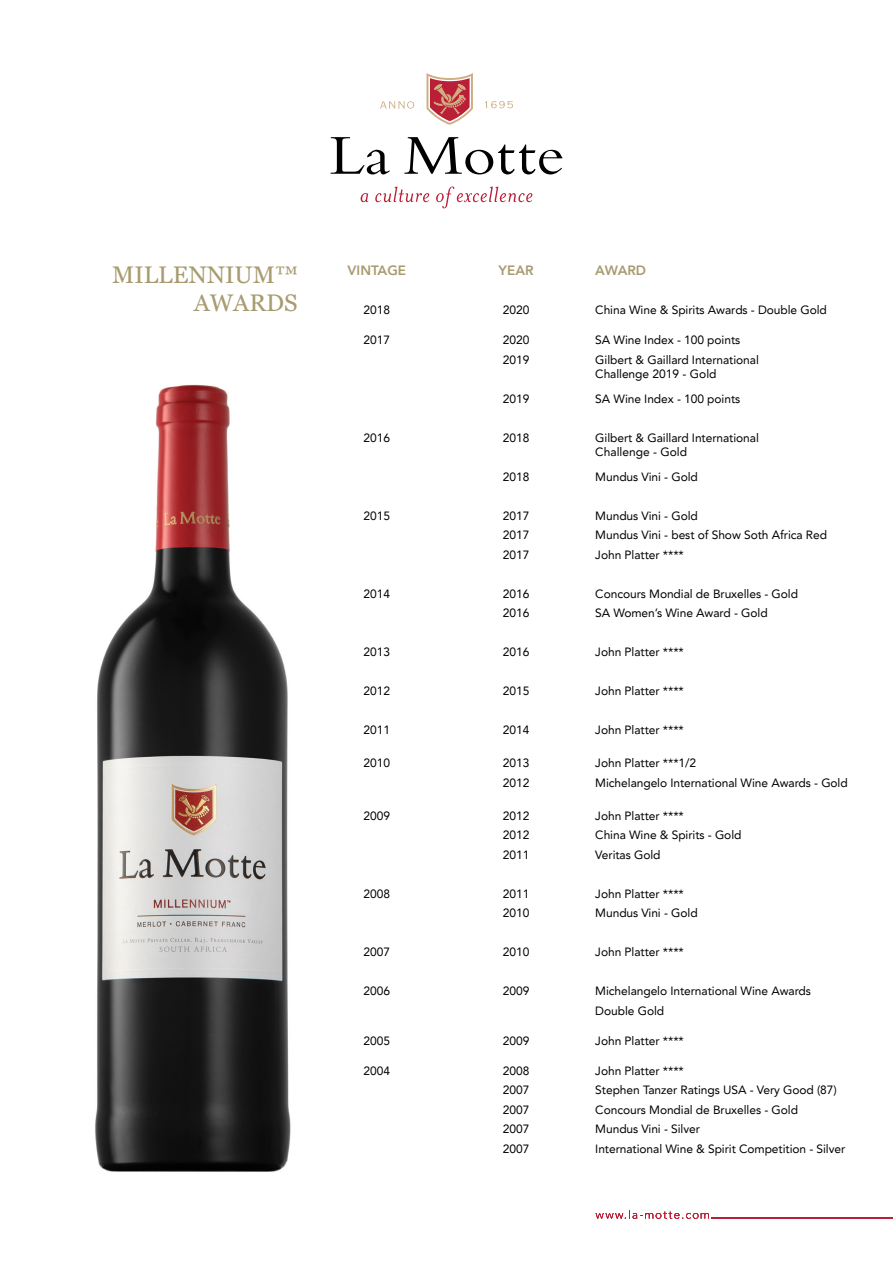
<style>
.page{position:relative;width:893px;height:1263px;background:#fff}
.page>*{position:absolute;margin:0;border:0;box-sizing:border-box;transform-origin:0 0}
.t1{font:24px/27.6px "Georgia";color:#a89b70;text-align:right}
.t2{font:800 13.5px "Avenir LT Pro";color:#a89b70}
.t3{font:12px/19.5px "Avenir LT Pro";letter-spacing:-.005em;color:#000}
</style>
<div class="page">
<svg style="left:404px;top:137px;width:158px;height:37px"></svg>
<svg style="left:331px;top:137px;width:59px;height:37px"></svg>
<svg style="left:380px;top:73px;width:133px;height:52px"></svg>
<svg style="left:360px;top:193px;width:8px;height:9px"></svg>
<svg style="left:375px;top:186px;width:54px;height:16px"></svg>
<svg style="left:436px;top:186px;width:97px;height:22px"></svg>
<hr style="left:711px;top:1217px;width:182px;height:1px;background:#bb1f37">
<svg style="left:596px;top:1210px;width:113px;height:9px"></svg>
<img style="left:95px;top:384px;width:196px;height:788px">
<h1 class="t1" style="left:112px;top:260px;width:187px">MILLENNIUM™<br>AWARDS</h1>
<p class="t2" style="left:348px;top:263px;width:60px">VINTAGE</p>
<p class="t2" style="left:499px;top:263px;width:37px">YEAR</p>
<p class="t2" style="left:595px;top:263px;width:52px">AWARD</p>
<p class="t3" style="left:364px;top:330px;width:28px">2017</p>
<p class="t3" style="left:364px;top:300px;width:28px">2018</p>
<p class="t3" style="left:503px;top:300px;width:28px">2020</p>
<p class="t3" style="left:595px;top:300px;width:233px">China Wine &amp; Spirits Awards - Double Gold</p>
<p class="t3" style="left:595px;top:330px;width:165px">SA Wine Index - 100 points<br>Gilbert &amp; Gaillard International</p>
<p class="t3" style="left:595px;top:362px;width:146px;line-height:24.6px">Challenge 2019 - Gold<br>SA Wine Index - 100 points</p>
<p class="t3" style="left:503px;top:330px;width:28px">2020<br>2019</p>
<p class="t3" style="left:503px;top:389px;width:28px">2019</p>
<p class="t3" style="left:503px;top:428px;width:28px">2018</p>
<p class="t3" style="left:503px;top:467px;width:28px">2018</p>
<p class="t3" style="left:503px;top:506px;width:28px;text-align:justify">2017<br>2017<br>2017</p>
<p class="t3" style="left:503px;top:584px;width:28px">2016<br>2016</p>
<p class="t3" style="left:503px;top:642px;width:28px">2016</p>
<p class="t3" style="left:503px;top:681px;width:28px">2015</p>
<p class="t3" style="left:503px;top:720px;width:28px">2014</p>
<p class="t3" style="left:503px;top:753px;width:28px">2013<br>2012</p>
<p class="t3" style="left:503px;top:806px;width:28px;text-align:justify">2012<br>2012<br>2011</p>
<p class="t3" style="left:503px;top:884px;width:28px">2011<br>2010</p>
<p class="t3" style="left:503px;top:942px;width:28px">2010</p>
<p class="t3" style="left:503px;top:981px;width:28px">2009</p>
<p class="t3" style="left:595px;top:430px;width:165px;line-height:14.4px">Gilbert &amp; Gaillard International<br>Challenge - Gold</p>
<p class="t3" style="left:364px;top:428px;width:28px">2016</p>
<p class="t3" style="left:595px;top:467px;width:104px">Mundus Vini - Gold</p>
<p class="t3" style="left:595px;top:506px;width:233px">Mundus Vini - Gold<br>Mundus Vini - best of Show Soth Africa Red</p>
<p class="t3" style="left:364px;top:506px;width:28px">2015</p>
<p class="t3" style="left:595px;top:545px;width:90px">John Platter ****</p>
<p class="t3" style="left:595px;top:584px;width:204px">Concours Mondial de Bruxelles - Gold<br>SA Women’s Wine Award - Gold</p>
<p class="t3" style="left:595px;top:642px;width:90px">John Platter ****</p>
<p class="t3" style="left:595px;top:681px;width:90px">John Platter ****</p>
<p class="t3" style="left:595px;top:720px;width:90px">John Platter ****</p>
<p class="t3" style="left:595px;top:753px;width:254px">John Platter ***1/2<br>Michelangelo International Wine Awards - Gold</p>
<p class="t3" style="left:595px;top:806px;width:148px">John Platter ****<br>China Wine &amp; Spirits - Gold<br>Veritas Gold</p>
<p class="t3" style="left:595px;top:884px;width:104px">John Platter ****<br>Mundus Vini - Gold</p>
<p class="t3" style="left:595px;top:942px;width:90px">John Platter ****</p>
<p class="t3" style="left:595px;top:981px;width:217px">Michelangelo International Wine Awards<br>Double Gold</p>
<p class="t3" style="left:595px;top:1031px;width:90px">John Platter ****</p>
<p class="t3" style="left:595px;top:1061px;width:251px">John Platter ****<br>Stephen Tanzer Ratings USA - Very Good (87)<br>Concours Mondial de Bruxelles - Gold<br>Mundus Vini - Silver<br>International Wine &amp; Spirit Competition - Silver</p>
<p class="t3" style="left:364px;top:584px;width:28px">2014</p>
<p class="t3" style="left:364px;top:642px;width:28px">2013</p>
<p class="t3" style="left:364px;top:681px;width:28px">2012</p>
<p class="t3" style="left:364px;top:720px;width:28px">2011</p>
<p class="t3" style="left:364px;top:753px;width:28px">2010</p>
<p class="t3" style="left:364px;top:806px;width:28px">2009</p>
<p class="t3" style="left:364px;top:884px;width:28px">2008</p>
<p class="t3" style="left:364px;top:942px;width:28px">2007</p>
<p class="t3" style="left:364px;top:981px;width:28px">2006</p>
<p class="t3" style="left:364px;top:1031px;width:28px">2005</p>
<p class="t3" style="left:364px;top:1061px;width:28px">2004</p>
<p class="t3" style="left:503px;top:1031px;width:28px">2009</p>
<p class="t3" style="left:503px;top:1061px;width:28px;text-align:justify">2008<br>2007<br>2007<br>2007<br>2007</p>
</div>
